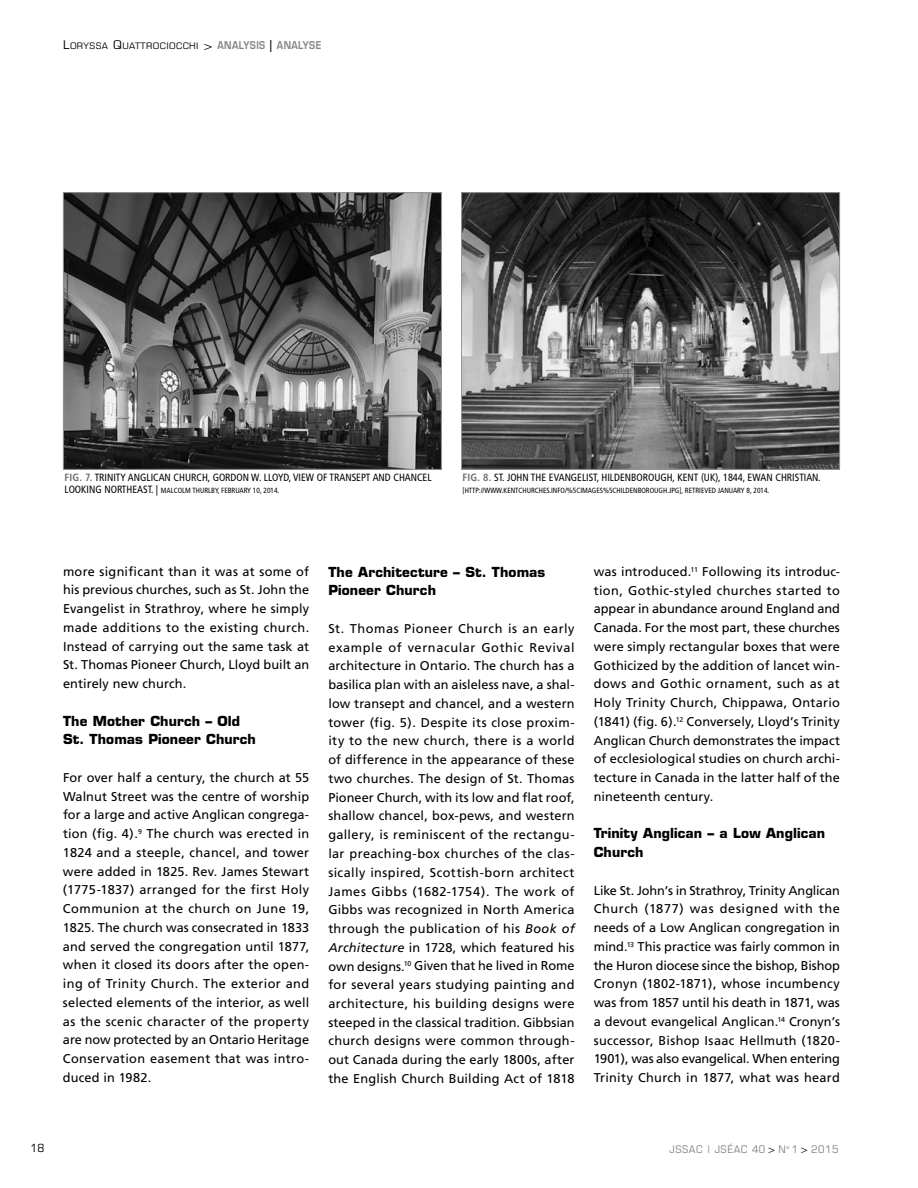
<style>
.page{position:relative;width:918px;height:1188px;background:#fff}
.page>*{position:absolute;margin:0;border:0;box-sizing:border-box;transform-origin:0 0}
.t1{font:700 13.5px/18.8px "Eurostile";letter-spacing:.01em;color:#000}
.t2{font:12.75px/18.8px "Frutiger";letter-spacing:.01em;color:#000;text-align:justify}
.t3{font:condensed 11.25px "Eurostile";color:#000;scale:1.1 1}
.t4{font:condensed 10.5px "Frutiger";color:#000}
.t5{font:condensed 10.5px "Eurostile";letter-spacing:.05em;color:#808285;scale:1.1 1}
.t6{font:condensed 9px "Eurostile";letter-spacing:.035em;color:#000;scale:1.2 1}
.t7{font:condensed 7.5px "Frutiger";color:#000}
.s1{font-size:12px}
.s2{font-weight:600;font-stretch:normal;font-size:10.5px;color:#808285}
.s3{font-weight:600;font-stretch:normal;font-size:12px}
.s4{font-weight:700;color:#6d6e71}
.s5{font-size:10.5px}
.s6{font-style:italic}
.s7{color:#000}
</style>
<div class="page">
<img style="left:65px;top:194px;width:375px;height:274px">
<div style="left:63px;top:192px;width:379px;height:278px;border:1px solid #939598"></div>
<img style="left:463px;top:194px;width:375px;height:274px">
<div style="left:461px;top:192px;width:379px;height:278px;border:1px solid #939598"></div>
<p class="t6" style="left:63px;top:40px;width:217px"><span class="s1">L</span>ORYSSA <span class="s1">Q</span>UATTROCIOCCHI <span class="s1">&gt;</span> <span class="s2">ANALYSIS</span> <span class="s3">|</span> <span class="s2">ANALYSE</span></p>
<p class="t4" style="left:64px;top:471px;width:369px"><span class="s4">FIG. 7.</span> TRINITY ANGLICAN CHURCH, GORDON W. LLOYD, VIEW OF TRANSEPT AND CHANCEL</p>
<p class="t7" style="left:64px;top:486px;width:216px"><span class="s5">LOOKING NORTHEAST. |</span> MALCOLM THURLBY, FEBRUARY 10, 2014.</p>
<p class="t4" style="left:463px;top:471px;width:360px"><span class="s4">FIG. 8.</span> ST. JOHN THE EVANGELIST, HILDENBOROUGH, KENT (UK), 1844, EWAN CHRISTIAN.</p>
<p class="t7" style="left:463px;top:486px;width:308px">[HTTP://WWW.KENTCHURCHES.INFO/%5CIMAGES%5CHILDENBOROUGH.JPG], RETRIEVED JANUARY 8, 2014.</p>
<p class="t2" style="left:63px;top:562px;width:248px">more significant than it was at some of his previous churches, such as St. John the Evangelist in Strathroy, where he simply made additions to the existing church.<br>Instead of carrying out the same task at St. Thomas Pioneer Church, Lloyd built an entirely new church.</p>
<p class="t1" style="left:63px;top:711px;width:195px">The Mother Church – Old<br>St. Thomas Pioneer Church</p>
<p class="t2" style="left:63px;top:768px;width:248px">For over half a century, the church at 55<br>Walnut Street was the centre of worship for a large and active Anglican congrega&shy;tion (fig. 4).<sup>9</sup> The church was erected in 1824 and a steeple, chancel, and tower were added in 1825. Rev. James Stewart (1775-1837) arranged for the first Holy Communion at the church on June 19, 1825. The church was consecrated in 1833 and served the congregation until 1877, when it closed its doors after the open&shy;ing of Trinity Church. The exterior and selected elements of the interior, as well as the scenic character of the property are now protected by an Ontario Heritage Conservation easement that was intro&shy;duced in 1982.</p>
<p class="t1" style="left:328px;top:562px;width:219px">The Architecture – St. Thomas<br>Pioneer Church</p>
<p class="t2" style="left:328px;top:619px;width:248px">St. Thomas Pioneer Church is an early example of vernacular Gothic Revival architecture in Ontario. The church has a basilica plan with an aisleless nave, a shal&shy;low transept and chancel, and a western tower (fig. 5). Despite its close proxim&shy;ity to the new church, there is a world of difference in the appearance of these two churches. The design of St. Thomas Pioneer Church, with its low and flat roof, shallow chancel, box-pews, and western gallery, is reminiscent of the rectangu&shy;lar preaching-box churches of the clas&shy;sically inspired, Scottish-born architect James Gibbs (1682-1754). The work of Gibbs was recognized in North America through the publication of his <span class="s6">Book of Architecture</span> in 1728, which featured his own designs.<sup>10</sup> Given that he lived in Rome for several years studying painting and architecture, his building designs were steeped in the classical tradition. Gibbsian church designs were common through&shy;out Canada during the early 1800s, after the English Church Building Act of 1818</p>
<p class="t2" style="left:594px;top:562px;width:248px">was introduced.<sup>11</sup> Following its introduc&shy;tion, Gothic-styled churches started to appear in abundance around England and Canada. For the most part, these churches were simply rectangular boxes that were Gothicized by the addition of lancet win&shy;dows and Gothic ornament, such as at Holy Trinity Church, Chippawa, Ontario (1841) (fig. 6).<sup>12</sup> Conversely, Lloyd’s Trinity Anglican Church demonstrates the impact of ecclesiological studies on church archi&shy;tecture in Canada in the latter half of the nineteenth century.</p>
<p class="t1" style="left:594px;top:824px;width:233px">Trinity Anglican – a Low Anglican<br>Church</p>
<p class="t2" style="left:594px;top:881px;width:248px">Like St. John’s in Strathroy, Trinity Anglican Church (1877) was designed with the needs of a Low Anglican congregation in mind.<sup>13</sup> This practice was fairly common in the Huron diocese since the bishop, Bishop Cronyn (1802-1871), whose incumbency was from 1857 until his death in 1871, was a devout evangelical Anglican.<sup>14</sup> Cronyn’s successor, Bishop Isaac Hellmuth (1820- 1901), was also evangelical. When entering Trinity Church in 1877, what was heard</p>
<p class="t3" style="left:31px;top:1142px;width:14px">18</p>
<p class="t5" style="left:669px;top:1142px;width:155px">JSSAC | JSÉAC 40 <span class="s7">&gt;</span> N<sup>o</sup> 1 <span class="s7">&gt;</span> 2015</p>
</div>
